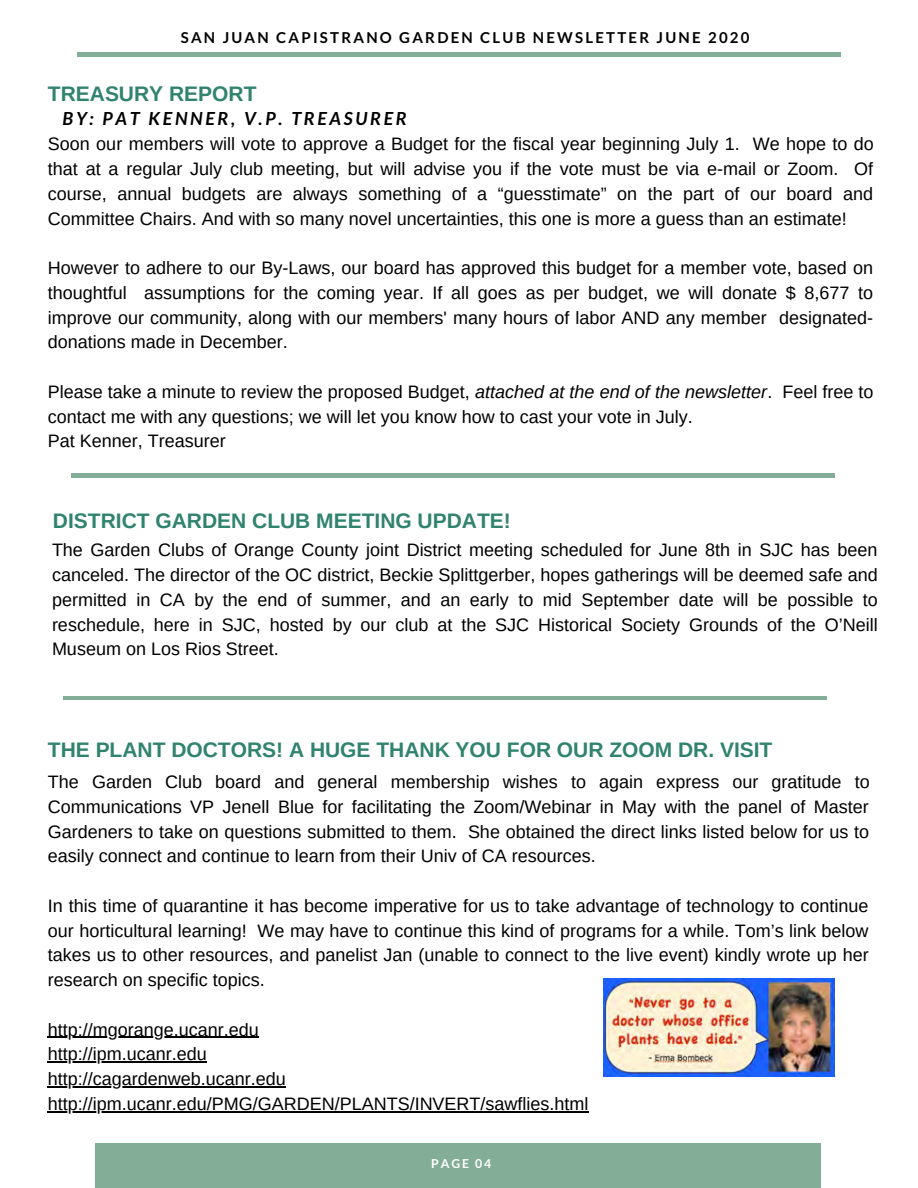
<style>
.page{position:relative;width:918px;height:1188px;background:#fff}
.page>*{position:absolute;margin:0;border:0;box-sizing:border-box;transform-origin:0 0}
.t1{font:700 21px "Arimo";color:#30836e}
.t2{font:18px/24.8px "Arimo";color:#000;text-align:justify}
.t3{font:italic 700 18px "Lato";letter-spacing:.15em;color:#000}
.t4{font:700 15px "Lato";letter-spacing:.15em;color:#000}
.t5{font:700 12.3px "Lato";letter-spacing:.15em;color:#fff}
.s1{font-style:italic}
</style>
<div class="page">
<div style="left:95px;top:1143px;width:726px;height:45px;background:#83ad96"></div>
<hr style="left:77px;top:53px;width:764px;height:3px;background:#83ad96">
<hr style="left:63px;top:696px;width:764px;height:4px;background:#83ad96">
<hr style="left:71px;top:474px;width:763px;height:3px;background:#83ad96">
<hr style="left:48px;top:1037px;width:211px;height:1px;background:#000">
<hr style="left:48px;top:1061px;width:159px;height:2px;background:#000">
<hr style="left:48px;top:1086px;width:238px;height:1px;background:#000">
<hr style="left:48px;top:1111px;width:541px;height:1px;background:#000">
<img style="left:604px;top:978px;width:230px;height:98px">
<p class="t4" style="left:181px;top:29px;width:570px">SAN JUAN CAPISTRANO GARDEN CLUB NEWSLETTER JUNE 2020</p>
<p class="t1" style="left:48px;top:82px;width:210px">TREASURY REPORT</p>
<p class="t3" style="left:63px;top:107px;width:346px">BY: PAT KENNER, V.P. TREASURER</p>
<p class="t2" style="left:48px;top:132px;width:828px">Soon our members will vote to approve a Budget for the fiscal year beginning July 1. We hope to do that at a regular July club meeting, but will advise you if the vote must be via e-mail or Zoom. Of course, annual budgets are always something of a “guesstimate” on the part of our board and Committee Chairs. And with so many novel uncertainties, this one is more a guess than an estimate!</p>
<p class="t2" style="left:48px;top:256px;width:827px">However to adhere to our By-Laws, our board has approved this budget for a member vote, based on thoughtful assumptions for the coming year. If all goes as per budget, we will donate $ 8,677 to improve our community, along with our members' many hours of labor AND any member designated&shy;donations made in December.</p>
<p class="t2" style="left:48px;top:379px;width:827px;text-align:left">Please take a minute to review the proposed Budget, <span class="s1">attached at the end of the newsletter</span>. Feel free to contact me with any questions; we will let you know how to cast your vote in July.<br>Pat Kenner, Treasurer</p>
<p class="t1" style="left:53px;top:509px;width:459px">DISTRICT GARDEN CLUB MEETING UPDATE!</p>
<p class="t2" style="left:52px;top:538px;width:827px">The Garden Clubs of Orange County joint District meeting scheduled for June 8th in SJC has been canceled. The director of the OC district, Beckie Splittgerber, hopes gatherings will be deemed safe and permitted in CA by the end of summer, and an early to mid September date will be possible to reschedule, here in SJC, hosted by our club at the SJC Historical Society Grounds of the O’Neill Museum on Los Rios Street.</p>
<p class="t1" style="left:48px;top:738px;width:726px">THE PLANT DOCTORS! A HUGE THANK YOU FOR OUR ZOOM DR. VISIT</p>
<p class="t2" style="left:48px;top:769px;width:823px">The Garden Club board and general membership wishes to again express our gratitude to Communications VP Jenell Blue for facilitating the Zoom/Webinar in May with the panel of Master Gardeners to take on questions submitted to them. She obtained the direct links listed below for us to easily connect and continue to learn from their Univ of CA resources.</p>
<p class="t2" style="left:48px;top:893px;width:822px">In this time of quarantine it has become imperative for us to take advantage of technology to continue our horticultural learning! We may have to continue this kind of programs for a while. Tom’s link below takes us to other resources, and panelist Jan (unable to connect to the live event) kindly wrote up her research on specific topics.</p>
<p class="t2" style="left:48px;top:1017px;width:542px;text-align:left">http://mgorange.ucanr.edu<br>http://ipm.ucanr.edu<br>http://cagardenweb.ucanr.edu http://ipm.ucanr.edu/PMG/GARDEN/PLANTS/INVERT/sawflies.html</p>
<p class="t5" style="left:431px;top:1156px;width:62px">PAGE 04</p>
</div>
